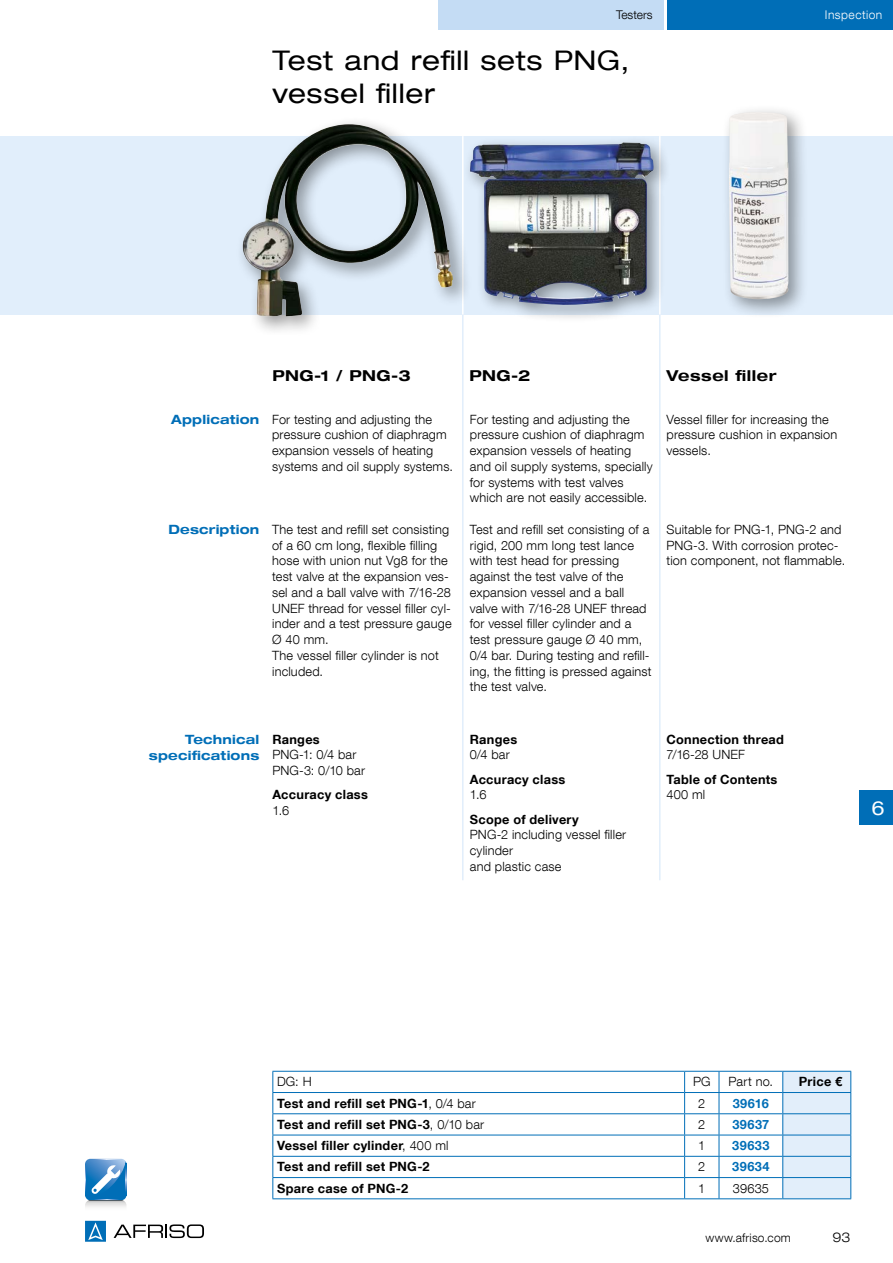
<style>
.page{position:relative;width:893px;height:1263px;background:#fff}
.page>*{position:absolute;margin:0;border:0;box-sizing:border-box;transform-origin:0 0}
.t1{font:expanded 27px/33px "Helvetica Neue LT Com";letter-spacing:.025em;color:#000}
.t2{font:expanded 19.5px "Helvetica Neue LT Com";color:#fff}
.t3{font:700 expanded 15px "Helvetica Neue LT Com";letter-spacing:.03em;color:#000}
.t4{font:300 expanded 13.5px "Helvetica Neue LT Com";color:#000}
.t5{font:300 12.75px/15.8px "Helvetica Neue LT Com";letter-spacing:.015em;color:#000}
.t6{font:700 12.75px "Helvetica Neue LT Com";letter-spacing:.02em;color:#000}
.t7{font:700 expanded 12.75px/16.5px "Helvetica Neue LT Com";letter-spacing:.015em;color:#006eb7;text-align:right}
.t8{font:700 12.75px "Helvetica Neue LT Com";letter-spacing:.035em;color:#006eb7}
.t9{font:300 12px "Helvetica Neue LT Com";letter-spacing:.015em;color:#000}
.t10{font:300 12px "Helvetica Neue LT Com";letter-spacing:.04em;color:#fff}
.s1{font-weight:300}
</style>
<div class="page">
<div style="left:0;top:136px;width:893px;height:179px;background:#e1eefb"></div>
<svg style="left:114px;top:1224px;width:90px;height:14px"></svg>
<svg style="left:85px;top:1221px;width:21px;height:21px"></svg>
<div style="left:668px;top:0;width:225px;height:30px;background:#006eb7"></div>
<div style="left:438px;top:0;width:225px;height:30px;background:#c4dcf4"></div>
<hr style="left:659px;top:315px;width:2px;height:565px;background:#e1eefb">
<hr style="left:462px;top:315px;width:2px;height:565px;background:#e1eefb">
<div style="left:235px;top:116px;width:237px;height:220px;background:#000;opacity:.4"></div>
<img style="left:241px;top:124px;width:212px;height:193px">
<div style="left:463px;top:135px;width:209px;height:188px;background:#000;opacity:.4"></div>
<img style="left:470px;top:142px;width:184px;height:163px">
<div style="left:721px;top:104px;width:87px;height:215px;background:#000;opacity:.4"></div>
<img style="left:729px;top:112px;width:59px;height:187px">
<hr style="left:272px;top:1071px;width:413px;height:1px;background:#006eb7">
<hr style="left:685px;top:1071px;width:34px;height:1px;background:#006eb7">
<hr style="left:719px;top:1071px;width:64px;height:1px;background:#006eb7">
<hr style="left:272px;top:1092px;width:413px;height:1px;background:#006eb7">
<hr style="left:685px;top:1092px;width:34px;height:1px;background:#006eb7">
<hr style="left:719px;top:1092px;width:64px;height:1px;background:#006eb7">
<hr style="left:272px;top:1113px;width:413px;height:1px;background:#006eb7">
<hr style="left:685px;top:1113px;width:34px;height:1px;background:#006eb7">
<hr style="left:719px;top:1113px;width:64px;height:1px;background:#006eb7">
<hr style="left:272px;top:1135px;width:413px;height:1px;background:#006eb7">
<hr style="left:685px;top:1135px;width:34px;height:1px;background:#006eb7">
<hr style="left:719px;top:1135px;width:64px;height:1px;background:#006eb7">
<hr style="left:272px;top:1156px;width:413px;height:1px;background:#006eb7">
<hr style="left:685px;top:1156px;width:34px;height:1px;background:#006eb7">
<hr style="left:719px;top:1156px;width:64px;height:1px;background:#006eb7">
<hr style="left:272px;top:1177px;width:413px;height:1px;background:#006eb7">
<svg style="left:272px;top:1071px;width:1px;height:127px"></svg>
<hr style="left:685px;top:1177px;width:34px;height:1px;background:#006eb7">
<svg style="left:684px;top:1071px;width:1px;height:127px"></svg>
<hr style="left:719px;top:1177px;width:64px;height:1px;background:#006eb7">
<svg style="left:719px;top:1071px;width:1px;height:127px"></svg>
<svg style="left:782px;top:1071px;width:69px;height:127px;background:#d2e5f5"></svg>
<hr style="left:272px;top:1198px;width:413px;height:1px;background:#006eb7">
<hr style="left:685px;top:1198px;width:34px;height:1px;background:#006eb7">
<hr style="left:719px;top:1198px;width:64px;height:1px;background:#006eb7">
<hr style="left:783px;top:1198px;width:68px;height:1px;background:#006eb7">
<svg style="left:126px;top:1164px;width:1px;height:31px"></svg>
<svg style="left:85px;top:1159px;width:41px;height:48px;background:#609ecd"></svg>
<div style="left:859px;top:791px;width:34px;height:34px;background:#006eb7"></div>
<p class="t9" style="left:616px;top:7px;width:38px">Testers</p>
<p class="t10" style="left:825px;top:7px;width:59px">Inspection</p>
<h1 class="t1" style="left:272px;top:43px;width:359px">Test and refill sets PNG, vessel filler</h1>
<p class="t7" style="left:171px;top:410px;width:90px">Application</p>
<p class="t7" style="left:168px;top:521px;width:92px">Description</p>
<p class="t3" style="left:272px;top:365px;width:140px">PNG-1 / PNG-3</p>
<p class="t3" style="left:469px;top:365px;width:62px">PNG-2</p>
<p class="t3" style="left:666px;top:365px;width:111px">Vessel filler</p>
<p class="t5" style="left:272px;top:411px;width:182px">For testing and adjusting the pressure cushion of diaphragm expansion vessels of heating systems and oil supply systems.</p>
<p class="t5" style="left:666px;top:411px;width:172px">Vessel filler for increasing the pressure cushion in expansion vessels.</p>
<p class="t5" style="left:470px;top:411px;width:184px">For testing and adjusting the pressure cushion of diaphragm expansion vessels of heating and oil supply systems, specially for systems with test valves which are not easily accessible.</p>
<p class="t5" style="left:470px;top:521px;width:183px">Test and refill set consisting of a rigid, 200 mm long test lance with test head for pressing against the test valve of the expansion vessel and a ball valve with 7/16-28 UNEF thread for vessel filler cylinder and a test pressure gauge Ø 40 mm,<br>0/4 bar. During testing and refill&shy;ing, the fitting is pressed against the test valve.</p>
<p class="t5" style="left:666px;top:521px;width:180px">Suitable for PNG-1, PNG-2 and<br>PNG-3. With corrosion protec&shy;tion component, not flammable.</p>
<p class="t5" style="left:272px;top:521px;width:181px">The test and refill set consisting of a 60 cm long, flexible filling hose with union nut Vg8 for the test valve at the expansion ves&shy;sel and a ball valve with 7/16-28<br>UNEF thread for vessel filler cyl&shy;inder and a test pressure gauge<br>Ø 40 mm.<br>The vessel filler cylinder is not included.</p>
<p class="t7" style="left:149px;top:730px;width:112px">Technical specifications</p>
<p class="t6" style="left:272px;top:731px;width:49px">Ranges</p>
<p class="t5" style="left:272px;top:747px;width:94px">PNG-1: 0/4 bar<br>PNG-3: 0/10 bar</p>
<p class="t6" style="left:272px;top:787px;width:97px">Accuracy class</p>
<p class="t5" style="left:272px;top:802px;width:18px">1.6</p>
<p class="t6" style="left:470px;top:731px;width:49px">Ranges</p>
<p class="t5" style="left:470px;top:747px;width:41px">0/4 bar</p>
<p class="t6" style="left:470px;top:771px;width:97px">Accuracy class</p>
<p class="t5" style="left:470px;top:787px;width:18px">1.6</p>
<p class="t6" style="left:470px;top:811px;width:110px">Scope of delivery</p>
<p class="t5" style="left:470px;top:827px;width:158px">PNG-2 including vessel filler cylinder<br>and plastic case</p>
<p class="t6" style="left:666px;top:731px;width:119px">Connection thread</p>
<p class="t5" style="left:666px;top:747px;width:80px">7/16-28 UNEF</p>
<p class="t6" style="left:666px;top:771px;width:112px">Table of Contents</p>
<p class="t5" style="left:666px;top:787px;width:40px">400 ml</p>
<h2 class="t2" style="left:871px;top:796px;width:15px">6</h2>
<p class="t5" style="left:277px;top:1074px;width:36px">DG: H</p>
<p class="t5" style="left:693px;top:1074px;width:19px">PG</p>
<p class="t5" style="left:729px;top:1074px;width:46px">Part no.</p>
<p class="t6" style="left:799px;top:1074px;width:45px">Price €</p>
<p class="t6" style="left:277px;top:1095px;width:200px">Test and refill set PNG-1<span class="s1">, 0/4 bar</span></p>
<p class="t5" style="left:698px;top:1095px;width:9px">2</p>
<p class="t8" style="left:733px;top:1095px;width:38px">39616</p>
<p class="t6" style="left:277px;top:1116px;width:209px">Test and refill set PNG-3<span class="s1">, 0/10 bar</span></p>
<p class="t5" style="left:698px;top:1116px;width:9px">2</p>
<p class="t8" style="left:732px;top:1116px;width:38px">39637</p>
<p class="t6" style="left:277px;top:1137px;width:173px">Vessel filler cylinder<span class="s1">, 400 ml</span></p>
<p class="t5" style="left:698px;top:1137px;width:9px">1</p>
<p class="t8" style="left:732px;top:1137px;width:39px">39633</p>
<p class="t6" style="left:277px;top:1159px;width:154px">Test and refill set PNG-2</p>
<p class="t5" style="left:698px;top:1159px;width:9px">2</p>
<p class="t8" style="left:732px;top:1159px;width:39px">39634</p>
<p class="t6" style="left:277px;top:1180px;width:133px">Spare case of PNG-2</p>
<p class="t5" style="left:698px;top:1180px;width:9px">1</p>
<p class="t5" style="left:733px;top:1180px;width:38px">39635</p>
<p class="t9" style="left:705px;top:1230px;width:87px">www.afriso.com</p>
<p class="t4" style="left:832px;top:1228px;width:19px">93</p>
</div>
